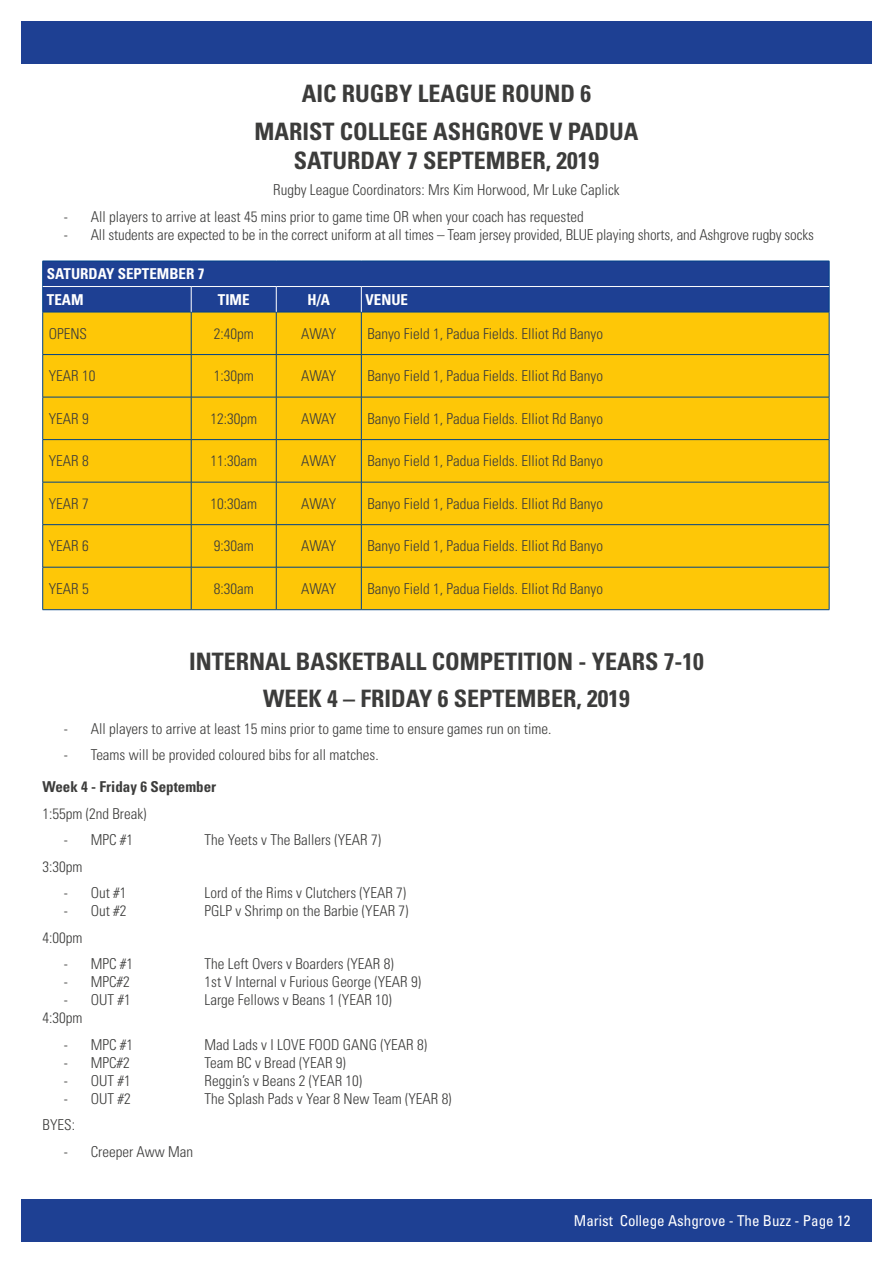
<style>
.page{position:relative;width:893px;height:1263px;background:#fff}
.page>*{position:absolute;margin:0;border:0;box-sizing:border-box;transform-origin:0 0}
.t1{font:700 condensed 24px/37.3px "Univers LT Std";color:#3c3c3b;text-align:center}
.t2{font:300 condensed 15px "Univers LT Std";color:#3c3c3b}
.t3{font:condensed 15px "Univers LT Std";color:#fff}
.t4{font:700 condensed 15px/25.5px "Univers LT Std";color:#fff}
.t5{font:700 condensed 15px "Univers LT Std";color:#3c3c3b}
</style>
<div class="page">
<div style="left:21px;top:1199px;width:851px;height:43px;background:#1e4093"></div>
<div style="left:21px;top:21px;width:851px;height:43px;background:#1e4093"></div>
<div style="left:43px;top:313px;width:786px;height:296px;background:#fec707"></div>
<hr style="left:191px;top:312px;width:1px;height:42px;background:#004289">
<hr style="left:276px;top:312px;width:1px;height:42px;background:#004289">
<hr style="left:361px;top:312px;width:1px;height:42px;background:#004289">
<hr style="left:43px;top:354px;width:148px;height:1px;background:#004289">
<hr style="left:191px;top:354px;width:85px;height:1px;background:#004289">
<hr style="left:191px;top:355px;width:1px;height:42px;background:#004289">
<hr style="left:276px;top:354px;width:85px;height:1px;background:#004289">
<hr style="left:276px;top:355px;width:1px;height:42px;background:#004289">
<hr style="left:361px;top:354px;width:468px;height:1px;background:#004289">
<hr style="left:361px;top:355px;width:1px;height:42px;background:#004289">
<hr style="left:43px;top:397px;width:148px;height:1px;background:#004289">
<hr style="left:191px;top:397px;width:85px;height:1px;background:#004289">
<hr style="left:191px;top:397px;width:1px;height:42px;background:#004289">
<hr style="left:276px;top:397px;width:85px;height:1px;background:#004289">
<hr style="left:276px;top:397px;width:1px;height:42px;background:#004289">
<hr style="left:361px;top:397px;width:468px;height:1px;background:#004289">
<hr style="left:361px;top:397px;width:1px;height:42px;background:#004289">
<hr style="left:43px;top:439px;width:148px;height:1px;background:#004289">
<hr style="left:191px;top:439px;width:85px;height:1px;background:#004289">
<hr style="left:191px;top:440px;width:1px;height:42px;background:#004289">
<hr style="left:276px;top:439px;width:85px;height:1px;background:#004289">
<hr style="left:276px;top:440px;width:1px;height:42px;background:#004289">
<hr style="left:361px;top:439px;width:468px;height:1px;background:#004289">
<hr style="left:361px;top:440px;width:1px;height:42px;background:#004289">
<hr style="left:43px;top:482px;width:148px;height:1px;background:#004289">
<hr style="left:191px;top:482px;width:85px;height:1px;background:#004289">
<hr style="left:191px;top:482px;width:1px;height:42px;background:#004289">
<hr style="left:276px;top:482px;width:85px;height:1px;background:#004289">
<hr style="left:276px;top:482px;width:1px;height:42px;background:#004289">
<hr style="left:361px;top:482px;width:468px;height:1px;background:#004289">
<hr style="left:361px;top:482px;width:1px;height:42px;background:#004289">
<hr style="left:43px;top:524px;width:148px;height:1px;background:#004289">
<hr style="left:191px;top:524px;width:85px;height:1px;background:#004289">
<hr style="left:191px;top:525px;width:1px;height:42px;background:#004289">
<hr style="left:276px;top:524px;width:85px;height:1px;background:#004289">
<hr style="left:276px;top:525px;width:1px;height:42px;background:#004289">
<hr style="left:361px;top:524px;width:468px;height:1px;background:#004289">
<hr style="left:361px;top:525px;width:1px;height:42px;background:#004289">
<hr style="left:43px;top:567px;width:148px;height:1px;background:#004289">
<hr style="left:191px;top:567px;width:85px;height:1px;background:#004289">
<hr style="left:191px;top:567px;width:1px;height:42px;background:#004289">
<hr style="left:276px;top:567px;width:85px;height:1px;background:#004289">
<hr style="left:276px;top:567px;width:1px;height:42px;background:#004289">
<hr style="left:361px;top:567px;width:468px;height:1px;background:#004289">
<hr style="left:361px;top:567px;width:1px;height:42px;background:#004289">
<hr style="left:43px;top:312px;width:148px;height:1px;background:#004289">
<hr style="left:42px;top:312px;width:1px;height:42px;background:#004289">
<hr style="left:191px;top:312px;width:85px;height:1px;background:#004289">
<hr style="left:276px;top:312px;width:85px;height:1px;background:#004289">
<hr style="left:361px;top:312px;width:468px;height:1px;background:#004289">
<hr style="left:829px;top:312px;width:1px;height:42px;background:#004289">
<hr style="left:42px;top:355px;width:1px;height:42px;background:#004289">
<hr style="left:829px;top:355px;width:1px;height:42px;background:#004289">
<hr style="left:42px;top:397px;width:1px;height:42px;background:#004289">
<hr style="left:829px;top:397px;width:1px;height:42px;background:#004289">
<hr style="left:42px;top:440px;width:1px;height:42px;background:#004289">
<hr style="left:829px;top:440px;width:1px;height:42px;background:#004289">
<hr style="left:42px;top:482px;width:1px;height:42px;background:#004289">
<hr style="left:829px;top:482px;width:1px;height:42px;background:#004289">
<hr style="left:42px;top:525px;width:1px;height:42px;background:#004289">
<hr style="left:829px;top:525px;width:1px;height:42px;background:#004289">
<hr style="left:42px;top:567px;width:1px;height:42px;background:#004289">
<hr style="left:829px;top:567px;width:1px;height:42px;background:#004289">
<hr style="left:43px;top:609px;width:148px;height:1px;background:#004289">
<hr style="left:191px;top:609px;width:85px;height:1px;background:#004289">
<hr style="left:276px;top:609px;width:85px;height:1px;background:#004289">
<hr style="left:361px;top:609px;width:468px;height:1px;background:#004289">
<div style="left:42px;top:261px;width:788px;height:51px;background:#1e4093"></div>
<h1 class="t1" style="left:254px;top:75px;width:386px">AIC RUGBY LEAGUE ROUND 6<br>MARIST COLLEGE ASHGROVE V PADUA</h1>
<h1 class="t1" style="left:294px;top:141px;width:307px">SATURDAY 7 SEPTEMBER, 2019</h1>
<p class="t2" style="left:273px;top:181px;width:348px">Rugby League Coordinators: Mrs Kim Horwood, Mr Luke Caplick</p>
<p class="t2" style="left:64px;top:207px;width:522px">- All players to arrive at least 45 mins prior to game time OR when your coach has requested</p>
<p class="t2" style="left:64px;top:225px;width:752px">- All students are expected to be in the correct uniform at all times – Team jersey provided, BLUE playing shorts, and Ashgrove rugby socks</p>
<p class="t4" style="left:47px;top:261px;width:159px">SATURDAY SEPTEMBER 7<br>TEAM</p>
<p class="t4" style="left:218px;top:287px;width:33px">TIME</p>
<p class="t4" style="left:308px;top:287px;width:24px">H/A</p>
<p class="t4" style="left:366px;top:287px;width:44px">VENUE</p>
<p class="t2" style="left:49px;top:324px;width:40px">OPENS</p>
<p class="t2" style="left:214px;top:324px;width:41px">2:40pm</p>
<p class="t2" style="left:301px;top:324px;width:36px">AWAY</p>
<p class="t2" style="left:367px;top:324px;width:237px">Banyo Field 1, Padua Fields. Elliot Rd Banyo</p>
<p class="t2" style="left:49px;top:367px;width:48px">YEAR 10</p>
<p class="t2" style="left:214px;top:367px;width:41px">1:30pm</p>
<p class="t2" style="left:301px;top:367px;width:36px">AWAY</p>
<p class="t2" style="left:367px;top:367px;width:237px">Banyo Field 1, Padua Fields. Elliot Rd Banyo</p>
<p class="t2" style="left:49px;top:409px;width:41px">YEAR 9</p>
<p class="t2" style="left:210px;top:409px;width:48px">12:30pm</p>
<p class="t2" style="left:301px;top:409px;width:36px">AWAY</p>
<p class="t2" style="left:367px;top:409px;width:237px">Banyo Field 1, Padua Fields. Elliot Rd Banyo</p>
<p class="t2" style="left:49px;top:452px;width:41px">YEAR 8</p>
<p class="t2" style="left:210px;top:452px;width:48px">11:30am</p>
<p class="t2" style="left:301px;top:452px;width:36px">AWAY</p>
<p class="t2" style="left:367px;top:452px;width:237px">Banyo Field 1, Padua Fields. Elliot Rd Banyo</p>
<p class="t2" style="left:49px;top:495px;width:41px">YEAR 7</p>
<p class="t2" style="left:210px;top:495px;width:48px">10:30am</p>
<p class="t2" style="left:301px;top:495px;width:36px">AWAY</p>
<p class="t2" style="left:367px;top:495px;width:237px">Banyo Field 1, Padua Fields. Elliot Rd Banyo</p>
<p class="t2" style="left:49px;top:537px;width:41px">YEAR 6</p>
<p class="t2" style="left:214px;top:537px;width:41px">9:30am</p>
<p class="t2" style="left:301px;top:537px;width:36px">AWAY</p>
<p class="t2" style="left:367px;top:537px;width:237px">Banyo Field 1, Padua Fields. Elliot Rd Banyo</p>
<p class="t2" style="left:49px;top:580px;width:41px">YEAR 5</p>
<p class="t2" style="left:214px;top:580px;width:41px">8:30am</p>
<p class="t2" style="left:301px;top:580px;width:36px">AWAY</p>
<p class="t2" style="left:367px;top:580px;width:237px">Banyo Field 1, Padua Fields. Elliot Rd Banyo</p>
<h1 class="t1" style="left:189px;top:642px;width:516px">INTERNAL BASKETBALL COMPETITION - YEARS 7-10<br>WEEK 4 – FRIDAY 6 SEPTEMBER, 2019</h1>
<p class="t2" style="left:64px;top:719px;width:489px">- All players to arrive at least 15 mins prior to game time to ensure games run on time.</p>
<p class="t2" style="left:64px;top:746px;width:316px">- Teams will be provided coloured bibs for all matches.</p>
<p class="t5" style="left:43px;top:778px;width:175px">Week 4 - Friday 6 September</p>
<p class="t2" style="left:43px;top:804px;width:106px">1:55pm (2nd Break)</p>
<p class="t2" style="left:64px;top:831px;width:71px">- MPC #1</p>
<p class="t2" style="left:205px;top:831px;width:178px">The Yeets v The Ballers (YEAR 7)</p>
<p class="t2" style="left:43px;top:857px;width:41px">3:30pm</p>
<p class="t2" style="left:64px;top:884px;width:64px">- Out #1</p>
<p class="t2" style="left:205px;top:884px;width:203px">Lord of the Rims v Clutchers (YEAR 7)</p>
<p class="t2" style="left:64px;top:902px;width:64px">- Out #2</p>
<p class="t2" style="left:205px;top:902px;width:206px">PGLP v Shrimp on the Barbie (YEAR 7)</p>
<p class="t2" style="left:43px;top:928px;width:41px">4:00pm</p>
<p class="t2" style="left:64px;top:955px;width:71px">- MPC #1</p>
<p class="t2" style="left:205px;top:955px;width:191px">The Left Overs v Boarders (YEAR 8)</p>
<p class="t2" style="left:64px;top:973px;width:68px">- MPC#2</p>
<p class="t2" style="left:205px;top:973px;width:218px">1st V Internal v Furious George (YEAR 9)</p>
<p class="t2" style="left:64px;top:991px;width:68px">- OUT #1</p>
<p class="t2" style="left:205px;top:991px;width:189px">Large Fellows v Beans 1 (YEAR 10)</p>
<p class="t2" style="left:43px;top:1009px;width:41px">4:30pm</p>
<p class="t2" style="left:64px;top:1035px;width:71px">- MPC #1</p>
<p class="t2" style="left:205px;top:1035px;width:224px">Mad Lads v I LOVE FOOD GANG (YEAR 8)</p>
<p class="t2" style="left:64px;top:1053px;width:68px">- MPC#2</p>
<p class="t2" style="left:205px;top:1053px;width:143px">Team BC v Bread (YEAR 9)</p>
<p class="t2" style="left:64px;top:1071px;width:68px">- OUT #1</p>
<p class="t2" style="left:205px;top:1071px;width:159px">Reggin’s v Beans 2 (YEAR 10)</p>
<p class="t2" style="left:64px;top:1089px;width:68px">- OUT #2</p>
<p class="t2" style="left:205px;top:1089px;width:249px">The Splash Pads v Year 8 New Team (YEAR 8)</p>
<p class="t2" style="left:43px;top:1116px;width:34px">BYES:</p>
<p class="t2" style="left:64px;top:1142px;width:131px">- Creeper Aww Man</p>
<p class="t3" style="left:574px;top:1211px;width:278px">Marist College Ashgrove - The Buzz - Page 12</p>
</div>
